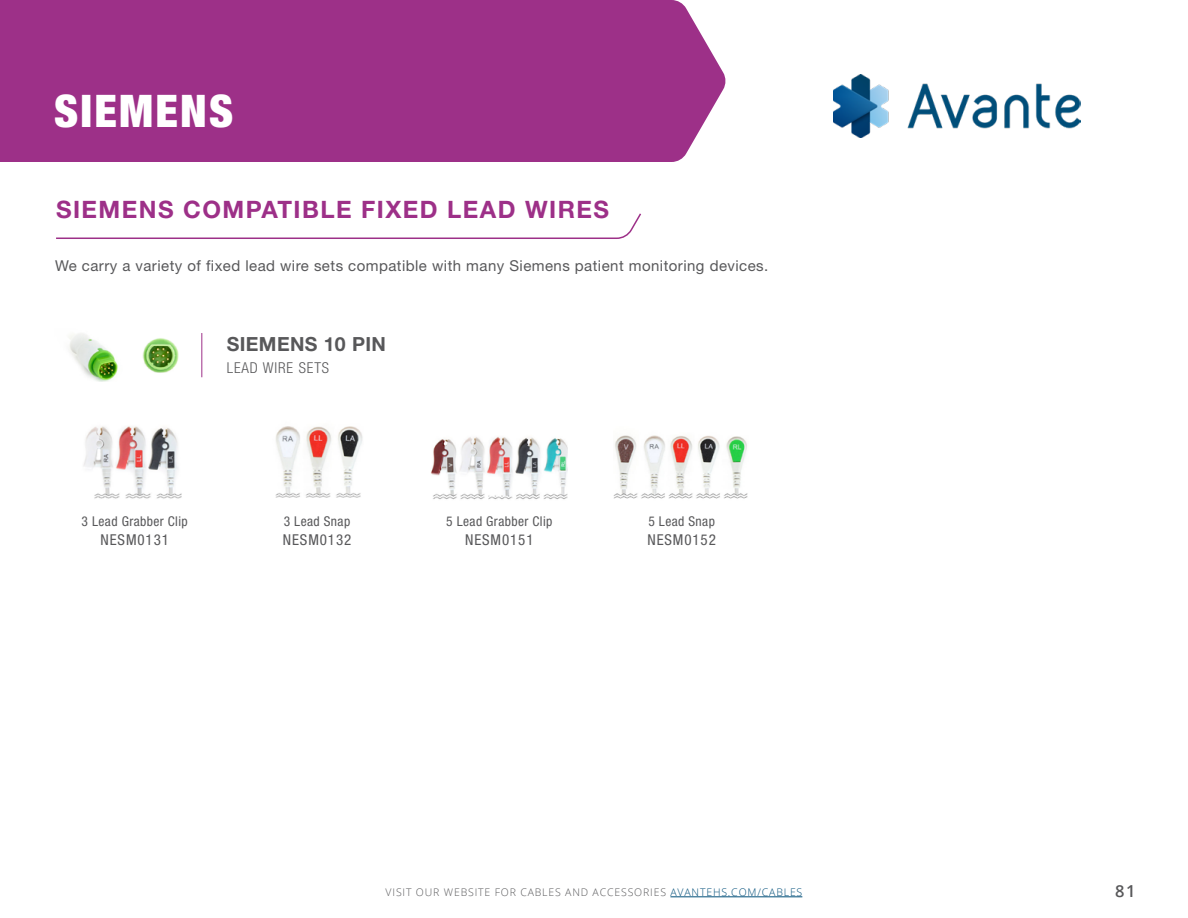
<style>
.page{position:relative;width:1188px;height:918px;background:#fff}
.page>*{position:absolute;margin:0;border:0;box-sizing:border-box;transform-origin:0 0}
.t1{font:900 condensed 45px "Helvetica Neue LT Std";letter-spacing:.05em;color:#fff}
.t2{font:700 24px "Helvetica Neue LT Std";letter-spacing:.06em;color:#9d3088}
.t3{font:700 19.5px "Helvetica Neue LT Std";letter-spacing:.02em;color:#58585a}
.t4{font:600 16.5px "Open Sans";color:#58585a}
.t5{font:15px "Helvetica Neue LT Std";letter-spacing:.03em;color:#58585a}
.t6{font:condensed 15px "Helvetica Neue LT Std";letter-spacing:.06em;color:#58585a}
.t7{font:300 condensed 15px "Helvetica Neue LT Std";letter-spacing:.06em;color:#58585a}
.t8{font:condensed 13.5px "Helvetica Neue LT Std";letter-spacing:.03em;color:#58585a}
.t9{font:300 10.5px "Open Sans";letter-spacing:.08em;color:#58585a}
.s1{color:#004e79}
</style>
<div class="page">
<hr style="left:670px;top:897px;width:132px;height:1px;background:#004e79">
<img style="left:69px;top:333px;width:49px;height:48px">
<hr style="left:201px;top:333px;width:1px;height:44px;background:#9d3088">
<img style="left:142px;top:338px;width:37px;height:35px">
<img style="left:83px;top:426px;width:99px;height:73px">
<img style="left:275px;top:426px;width:88px;height:72px">
<img style="left:613px;top:435px;width:135px;height:64px">
<img style="left:431px;top:437px;width:137px;height:63px">
<div style="left:0;top:0;width:726px;height:162px;background:#9d3088"></div>
<img style="left:833px;top:74px;width:247px;height:63px">
<svg style="left:56px;top:213px;width:585px;height:26px"></svg>
<h1 class="t1" style="left:54px;top:83px;width:181px">SIEMENS</h1>
<h2 class="t2" style="left:56px;top:195px;width:554px">SIEMENS COMPATIBLE FIXED LEAD WIRES</h2>
<p class="t5" style="left:55px;top:256px;width:715px">We carry a variety of fixed lead wire sets compatible with many Siemens patient monitoring devices.</p>
<h3 class="t3" style="left:227px;top:332px;width:161px">SIEMENS 10 PIN</h3>
<p class="t7" style="left:227px;top:359px;width:104px">LEAD WIRE SETS</p>
<p class="t8" style="left:82px;top:513px;width:108px">3 Lead Grabber Clip</p>
<p class="t6" style="left:101px;top:531px;width:70px">NESM0131</p>
<p class="t8" style="left:284px;top:513px;width:68px">3 Lead Snap</p>
<p class="t6" style="left:283px;top:531px;width:70px">NESM0132</p>
<p class="t8" style="left:446px;top:513px;width:108px">5 Lead Grabber Clip</p>
<p class="t6" style="left:465px;top:531px;width:70px">NESM0151</p>
<p class="t8" style="left:648px;top:513px;width:68px">5 Lead Snap</p>
<p class="t6" style="left:647px;top:531px;width:70px">NESM0152</p>
<p class="t9" style="left:386px;top:885px;width:418px">VISIT OUR WEBSITE FOR CABLES AND ACCESSORIES <span class="s1">AVANTEHS.COM/CABLES</span></p>
<p class="t4" style="left:1115px;top:879px;width:22px">81</p>
</div>
